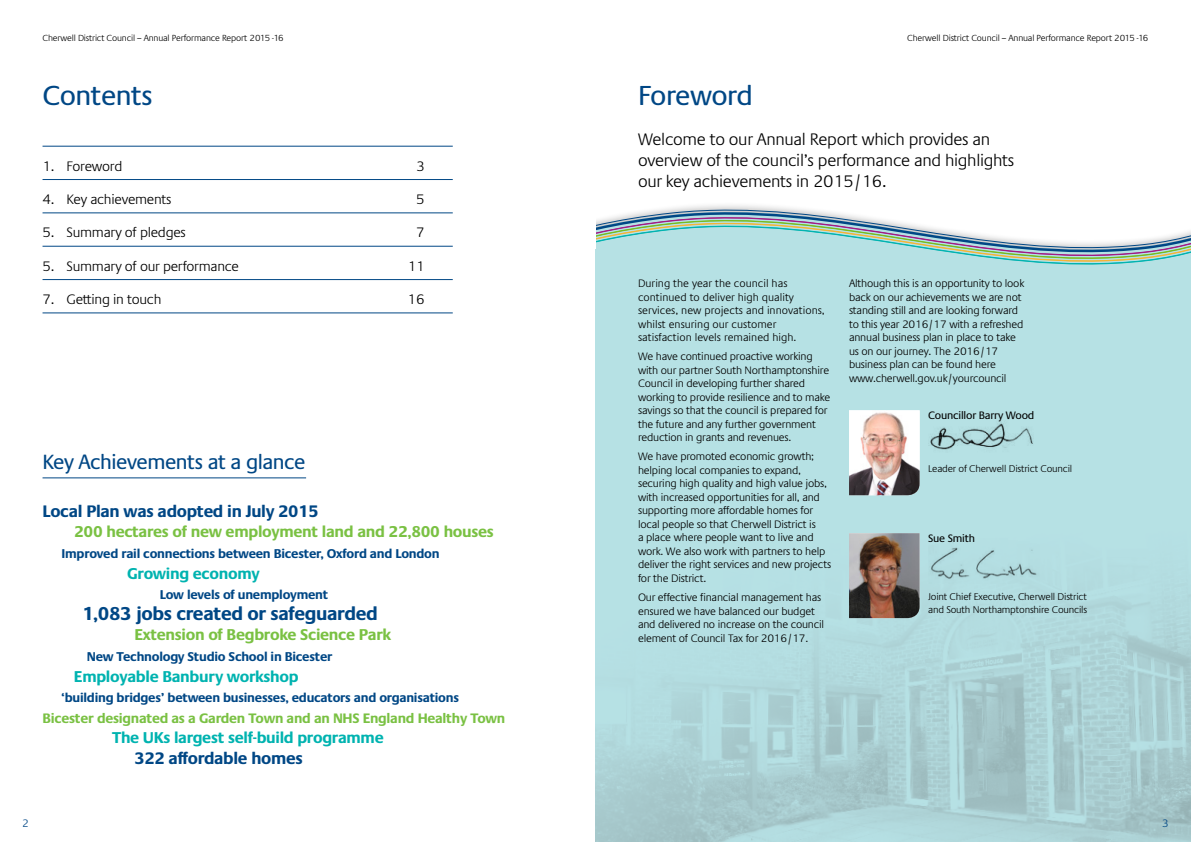
<style>
.page{position:relative;width:1191px;height:842px;background:#fff}
.page>*{position:absolute;margin:0;border:0;box-sizing:border-box;transform-origin:0 0}
.t1{font:28px "Praxis LT Pro";letter-spacing:-.02em;color:#004785}
.t2{font:21px "Praxis LT Pro";letter-spacing:-.025em;color:#004785}
.t3{font:700 19px "Praxis LT Pro";letter-spacing:-.02em;color:#004785}
.t4{font:300 17px/21px "Praxis LT Pro";letter-spacing:-.02em;color:#000}
.t5{font:700 17px "Praxis LT Pro";letter-spacing:-.02em;color:#004785}
.t6{font:700 16px "Praxis LT Pro";letter-spacing:-.02em;color:#7ac143}
.t7{font:700 16px "Praxis LT Pro";letter-spacing:-.02em;color:#00b3b0}
.t8{font:300 14px "Praxis LT Pro";letter-spacing:-.02em;color:#000}
.t9{font:700 14px "Praxis LT Pro";letter-spacing:-.02em;color:#7ac143}
.t10{font:700 13px "Praxis LT Pro";letter-spacing:-.02em;color:#004785}
.t11{font:300 11px/13.5px "Praxis LT Pro";letter-spacing:-.02em;color:#000}
.t12{font:300 11px/13.5px "Praxis LT Pro";color:#000}
.t13{font:11px "Praxis LT Pro";letter-spacing:-.02em;color:#000}
.t14{font:300 11px "Praxis LT Pro";color:#004785}
.t15{font:300 10px/13px "Praxis LT Pro";letter-spacing:-.02em;color:#000}
.t16{font:300 9px "Praxis LT Pro";letter-spacing:-.02em;color:#000}
</style>
<div class="page">
<img style="left:595px;top:270px;width:596px;height:572px">
<hr style="left:43px;top:146px;width:410px;height:1px;background:#004785">
<hr style="left:43px;top:179px;width:410px;height:1px;background:#004785">
<hr style="left:43px;top:213px;width:410px;height:1px;background:#004785">
<hr style="left:43px;top:246px;width:410px;height:1px;background:#004785">
<hr style="left:43px;top:279px;width:410px;height:1px;background:#004785">
<hr style="left:43px;top:313px;width:410px;height:1px;background:#004785">
<img style="left:849px;top:410px;width:70px;height:85px">
<img style="left:928px;top:408px;width:118px;height:50px">
<img style="left:849px;top:533px;width:70px;height:85px">
<img style="left:928px;top:539px;width:112px;height:45px">
<svg style="left:595px;top:205px;width:596px;height:65px"></svg>
<hr style="left:43px;top:478px;width:263px;height:1px;background:#004785">
<p class="t16" style="left:43px;top:32px;width:243px">Cherwell District Council – Annual Performance Report 2015 -16</p>
<h1 class="t1" style="left:43px;top:79px;width:112px">Contents</h1>
<p class="t8" style="left:43px;top:158px;width:81px">1. Foreword</p>
<p class="t8" style="left:416px;top:158px;width:10px">3</p>
<p class="t8" style="left:43px;top:191px;width:131px">4. Key achievements</p>
<p class="t8" style="left:416px;top:191px;width:10px">5</p>
<p class="t8" style="left:43px;top:225px;width:145px">5. Summary of pledges</p>
<p class="t8" style="left:416px;top:225px;width:10px">7</p>
<p class="t8" style="left:42px;top:258px;width:198px">5. Summary of our performance</p>
<p class="t8" style="left:408px;top:258px;width:18px">11</p>
<p class="t8" style="left:42px;top:291px;width:120px">7. Getting in touch</p>
<p class="t8" style="left:407px;top:291px;width:18px">16</p>
<h2 class="t2" style="left:43px;top:450px;width:264px">Key Achievements at a glance</h2>
<h3 class="t5" style="left:43px;top:501px;width:278px">Local Plan was adopted in July 2015</h3>
<h3 class="t6" style="left:74px;top:522px;width:421px">200 hectares of new employment land and 22,800 houses</h3>
<p class="t10" style="left:62px;top:546px;width:380px">Improved rail connections between Bicester, Oxford and London</p>
<h3 class="t7" style="left:127px;top:564px;width:134px">Growing economy</h3>
<p class="t10" style="left:160px;top:587px;width:170px">Low levels of unemployment</p>
<h3 class="t3" style="left:82px;top:602px;width:297px">1,083 jobs created or safeguarded</h3>
<h3 class="t6" style="left:134px;top:625px;width:258px">Extension of Begbroke Science Park</h3>
<p class="t10" style="left:87px;top:649px;width:247px">New Technology Studio School in Bicester</p>
<h3 class="t7" style="left:74px;top:667px;width:226px">Employable Banbury workshop</h3>
<p class="t10" style="left:61px;top:690px;width:399px">‘building bridges’ between businesses, educators and organisations</p>
<p class="t9" style="left:43px;top:710px;width:464px">Bicester designated as a Garden Town and an NHS England Healthy Town</p>
<h3 class="t7" style="left:112px;top:728px;width:273px">The UKs largest self-build programme</h3>
<h3 class="t5" style="left:134px;top:748px;width:170px">322 affordable homes</h3>
<p class="t14" style="left:22px;top:817px;width:8px">2</p>
<p class="t16" style="left:907px;top:32px;width:243px">Cherwell District Council – Annual Performance Report 2015 -16</p>
<h1 class="t1" style="left:638px;top:79px;width:116px">Foreword</h1>
<h3 class="t4" style="left:638px;top:129px;width:378px">Welcome to our Annual Report which provides an overview of the council’s performance and highlights our key achievements in 2015/16.</h3>
<p class="t12" style="left:638px;top:277px;width:188px">During the year the council has continued to deliver high quality services, new projects and innovations, whilst ensuring our customer satisfaction levels remained high.</p>
<p class="t11" style="left:638px;top:350px;width:194px">We have continued proactive working with our partner South Northamptonshire Council in developing further shared working to provide resilience and to make savings so that the council is prepared for the future and any further government reduction in grants and revenues.</p>
<p class="t11" style="left:638px;top:450px;width:195px">We have promoted economic growth; helping local companies to expand, securing high quality and high value jobs, with increased opportunities for all, and supporting more affordable homes for local people so that Cherwell District is<br>a place where people want to live and work. We also work with partners to help deliver the right services and new projects for the District.</p>
<p class="t11" style="left:638px;top:591px;width:188px">Our effective financial management has ensured we have balanced our budget and delivered no increase on the council element of Council Tax for 2016/17.</p>
<p class="t11" style="left:849px;top:277px;width:177px">Although this is an opportunity to look back on our achievements we are not standing still and are looking forward to this year 2016/17 with a refreshed annual business plan in place to take us on our journey. The 2016/17 business plan can be found here www.cherwell.gov.uk/yourcouncil</p>
<p class="t13" style="left:928px;top:409px;width:108px">Councillor Barry Wood</p>
<p class="t15" style="left:928px;top:462px;width:146px">Leader of Cherwell District Council</p>
<p class="t13" style="left:928px;top:532px;width:48px">Sue Smith</p>
<p class="t15" style="left:928px;top:590px;width:161px">Joint Chief Executive, Cherwell District and South Northamptonshire Councils</p>
<p class="t14" style="left:1162px;top:817px;width:8px">3</p>
</div>
